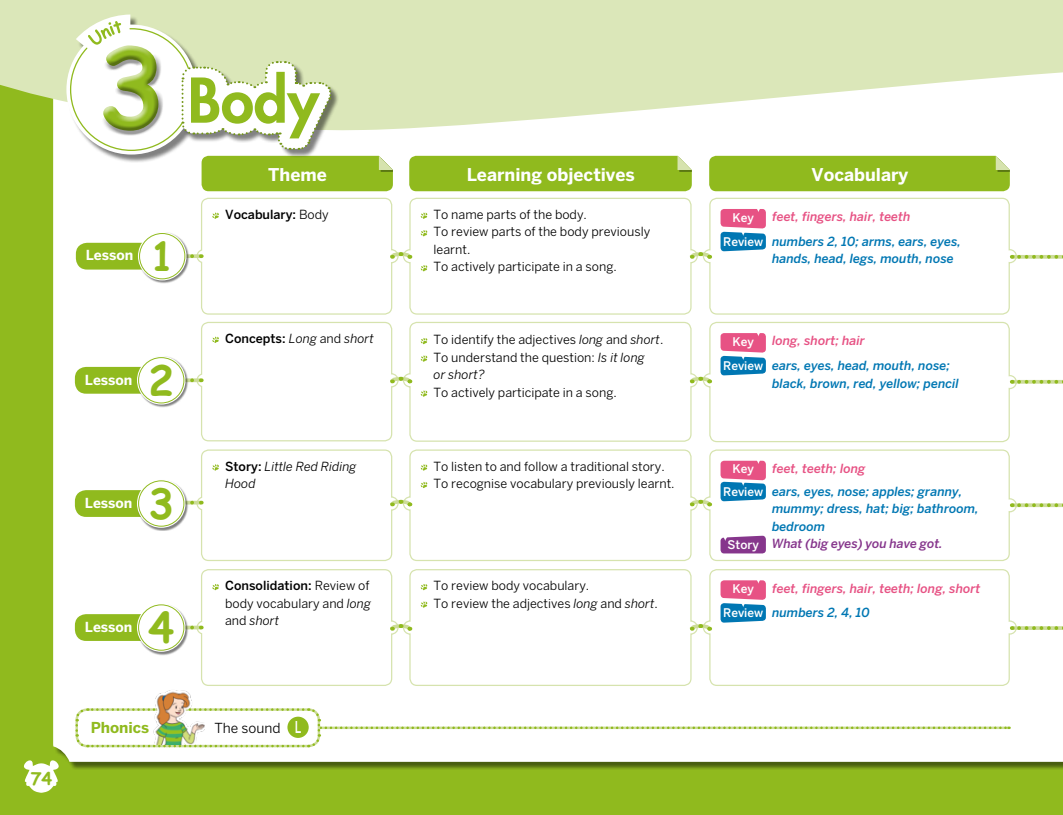
<style>
.page{position:relative;width:1063px;height:815px;background:#90ba1e}
.page>*{position:absolute;margin:0;border:0;box-sizing:border-box;transform-origin:0 0}
.t1{font:700 111.12px "Comic Sans";color:#90ba1e}
.t2{font:800 60px "Futura Std";color:#90ba1e}
.t3{font:700 42px "Comic Sans";color:#90ba1e}
.t4{font:700 39.38px "Comic Sans";color:#90ba1e}
.t5{font:700 17.5px "Benton Sans";color:#fff}
.t6{font:700 17.5px "Comic Sans";color:#90ba1e}
.t7{font:500 16.25px "Benton Sans";color:#fff;scale:.7 1}
.t8{font:700 15px "Benton Sans";color:#90ba1e}
.t9{font:700 13.75px "Benton Sans";color:#fff}
.t10{font:13.75px "Benton Sans";color:#000}
.t11{font:12.5px/17.5px "Benton Sans";color:#000}
.t12{font:italic 500 12.5px/17.5px "Benton Sans";color:#0077b3}
.t13{font:italic 500 12.5px "Benton Sans";color:#e75284}
.t14{font:500 12.5px "Benton Sans";color:#000}
.t15{font:italic 12.5px/17.5px "Benton Sans";color:#000}
.t16{font:italic 500 12.5px "Benton Sans";letter-spacing:-.01em;color:#86368c}
.t17{font:500 11.88px "Benton Sans";color:#fff}
.s1{font-weight:400}
.s2{font-weight:400;font-style:italic}
.s3{font-style:italic}
.s4{font-weight:500;font-style:normal}
.s5{font-weight:500}
</style>
<div class="page">
<div style="left:53px;top:142px;width:1010px;height:620px;background:#fff"></div>
<svg style="left:0;top:0;width:1063px;height:142px;background:#e2ebc6"></svg>
<svg style="left:709px;top:156px;width:301px;height:35px"></svg>
<svg style="left:409px;top:156px;width:283px;height:35px"></svg>
<svg style="left:74px;top:707px;width:936px;height:42px;background:#f8fbf2"></svg>
<div style="left:287px;top:717px;width:22px;height:21px;background:#90ba1e;border-radius:50%"></div>
<img style="left:142px;top:689px;width:63px;height:56px">
<svg style="left:702px;top:321px;width:316px;height:122px;background:#f8f7f8"></svg>
<svg style="left:713px;top:197px;width:305px;height:118px;background:#f7f7f8"></svg>
<div style="left:192px;top:197px;width:521px;height:118px;background:#fff"></div>
<svg style="left:1013px;top:255px;width:6px;height:4px"></svg>
<svg style="left:1019px;top:255px;width:44px;height:4px"></svg>
<svg style="left:1013px;top:380px;width:6px;height:4px"></svg>
<svg style="left:1019px;top:380px;width:44px;height:4px"></svg>
<svg style="left:1013px;top:626px;width:6px;height:4px"></svg>
<svg style="left:1019px;top:626px;width:44px;height:4px"></svg>
<svg style="left:189px;top:378px;width:3px;height:4px"></svg>
<div style="left:192px;top:321px;width:521px;height:121px;background:#fff"></div>
<hr style="left:183px;top:501px;width:18px;height:3px;background:#ccdc98">
<svg style="left:192px;top:449px;width:871px;height:113px;background:#faf9f9"></svg>
<hr style="left:183px;top:626px;width:18px;height:3px;background:#ccdc98">
<div style="left:192px;top:568px;width:821px;height:119px;background:#fff"></div>
<div style="left:76px;top:243px;width:95px;height:27px;background:#90ba1e;border-radius:11px"></div>
<div style="left:138px;top:232px;width:52px;height:52px;background:#000;opacity:.5"></div>
<svg style="left:138px;top:232px;width:48px;height:48px"></svg>
<svg style="left:140px;top:234px;width:45px;height:45px;background:#f5f7f0"></svg>
<div style="left:139px;top:233px;width:46px;height:46px;border:1px solid #90ba1e;border-radius:50%"></div>
<div style="left:75px;top:367px;width:95px;height:27px;background:#90ba1e;border-radius:11px"></div>
<div style="left:137px;top:356px;width:52px;height:52px;background:#000;opacity:.5"></div>
<svg style="left:137px;top:356px;width:49px;height:49px"></svg>
<svg style="left:139px;top:358px;width:45px;height:45px;background:#f5f7f0"></svg>
<div style="left:138px;top:357px;width:46px;height:46px;border:1px solid #90ba1e;border-radius:50%"></div>
<div style="left:75px;top:490px;width:95px;height:27px;background:#90ba1e;border-radius:11px"></div>
<div style="left:137px;top:480px;width:52px;height:51px;background:#000;opacity:.5"></div>
<svg style="left:137px;top:479px;width:49px;height:49px"></svg>
<svg style="left:139px;top:481px;width:45px;height:45px;background:#f5f7ef"></svg>
<div style="left:138px;top:481px;width:46px;height:45px;border:1px solid #90ba1e;border-radius:50%"></div>
<div style="left:75px;top:614px;width:95px;height:27px;background:#90ba1e;border-radius:11px"></div>
<div style="left:137px;top:604px;width:52px;height:51px;background:#000;opacity:.5"></div>
<svg style="left:137px;top:603px;width:49px;height:49px"></svg>
<svg style="left:139px;top:605px;width:45px;height:45px;background:#f5f7ef"></svg>
<div style="left:138px;top:605px;width:46px;height:45px;border:1px solid #90ba1e;border-radius:50%"></div>
<svg style="left:24px;top:760px;width:36px;height:33px"></svg>
<svg style="left:66px;top:15px;width:327px;height:176px;background:#dfe8c6"></svg>
<p class="t6" style="left:31px;top:765px;width:23px">74</p>
<h1 class="t1" style="left:98px;top:6px;width:69px">3</h1>
<p class="t9" style="left:86px;top:247px;width:49px">Lesson</p>
<p class="t4" style="left:150px;top:227px;width:26px">1</p>
<p class="t2" style="left:188px;top:63px;width:133px">Body</p>
<p class="t5" style="left:268px;top:164px;width:60px">Theme</p>
<p class="t5" style="left:467px;top:164px;width:170px">Learning objectives</p>
<p class="t5" style="left:812px;top:164px;width:98px">Vocabulary</p>
<p class="t14" style="left:225px;top:207px;width:105px">Vocabulary: <span class="s1">Body</span></p>
<p class="t11" style="left:434px;top:205px;width:155px">To name parts of the body.</p>
<p class="t11" style="left:434px;top:223px;width:218px">To review parts of the body previously learnt.</p>
<p class="t11" style="left:434px;top:258px;width:185px">To actively participate in a song.</p>
<p class="t17" style="left:732px;top:210px;width:23px">Key</p>
<p class="t13" style="left:772px;top:209px;width:140px">feet, fingers, hair, teeth</p>
<p class="t17" style="left:723px;top:235px;width:42px">Review</p>
<p class="t12" style="left:772px;top:233px;width:190px">numbers 2, 10; arms, ears, eyes, hands, head, legs, mouth, nose</p>
<p class="t9" style="left:85px;top:371px;width:49px">Lesson</p>
<p class="t3" style="left:149px;top:350px;width:27px">2</p>
<p class="t14" style="left:225px;top:331px;width:150px">Concepts: <span class="s2">Long</span> <span class="s1">and</span> <span class="s2">short</span></p>
<p class="t11" style="left:434px;top:331px;width:231px">To identify the adjectives <span class="s3">long</span> and <span class="s3">short</span>.</p>
<p class="t11" style="left:434px;top:348px;width:213px">To understand the question: <span class="s3">Is it long or short?</span></p>
<p class="t11" style="left:434px;top:383px;width:185px">To actively participate in a song.</p>
<p class="t17" style="left:732px;top:334px;width:23px">Key</p>
<p class="t13" style="left:772px;top:334px;width:94px">long, short; hair</p>
<p class="t17" style="left:723px;top:359px;width:42px">Review</p>
<p class="t12" style="left:772px;top:357px;width:188px">ears, eyes, head, mouth, nose; black, brown, red, yellow; pencil</p>
<p class="t9" style="left:85px;top:495px;width:49px">Lesson</p>
<p class="t3" style="left:149px;top:473px;width:27px">3</p>
<p class="t9" style="left:85px;top:619px;width:49px">Lesson</p>
<p class="t3" style="left:149px;top:597px;width:27px">4</p>
<p class="t15" style="left:225px;top:457px;width:133px"><span class="s4">Story:</span> Little Red Riding<br>Hood</p>
<p class="t11" style="left:225px;top:577px;width:147px;text-align:justify"><span class="s5">Consolidation:</span> Review of body vocabulary and <span class="s3">long </span>and <span class="s3">short</span></p>
<p class="t11" style="left:434px;top:457px;width:233px">To listen to and follow a traditional story.</p>
<p class="t11" style="left:434px;top:475px;width:243px">To recognise vocabulary previously learnt.</p>
<p class="t11" style="left:434px;top:577px;width:157px">To review body vocabulary.</p>
<p class="t11" style="left:434px;top:594px;width:226px">To review the adjectives <span class="s3">long</span> and <span class="s3">short</span>.</p>
<p class="t17" style="left:732px;top:462px;width:23px">Key</p>
<p class="t13" style="left:772px;top:461px;width:95px">feet, teeth; long</p>
<p class="t17" style="left:723px;top:485px;width:42px">Review</p>
<p class="t12" style="left:772px;top:483px;width:208px">ears, eyes, nose; apples; granny, mummy; dress, hat; big; bathroom, bedroom</p>
<p class="t17" style="left:728px;top:538px;width:33px">Story</p>
<p class="t16" style="left:772px;top:536px;width:172px">What (big eyes) you have got.</p>
<p class="t17" style="left:732px;top:582px;width:23px">Key</p>
<p class="t13" style="left:772px;top:581px;width:210px">feet, fingers, hair, teeth; long, short</p>
<p class="t17" style="left:723px;top:606px;width:42px">Review</p>
<p class="t12" style="left:772px;top:604px;width:99px">numbers 2, 4, 10</p>
<p class="t8" style="left:91px;top:718px;width:60px">Phonics</p>
<p class="t10" style="left:214px;top:719px;width:68px">The sound</p>
<p class="t7" style="left:295px;top:718px;width:11px">L</p>
</div>
